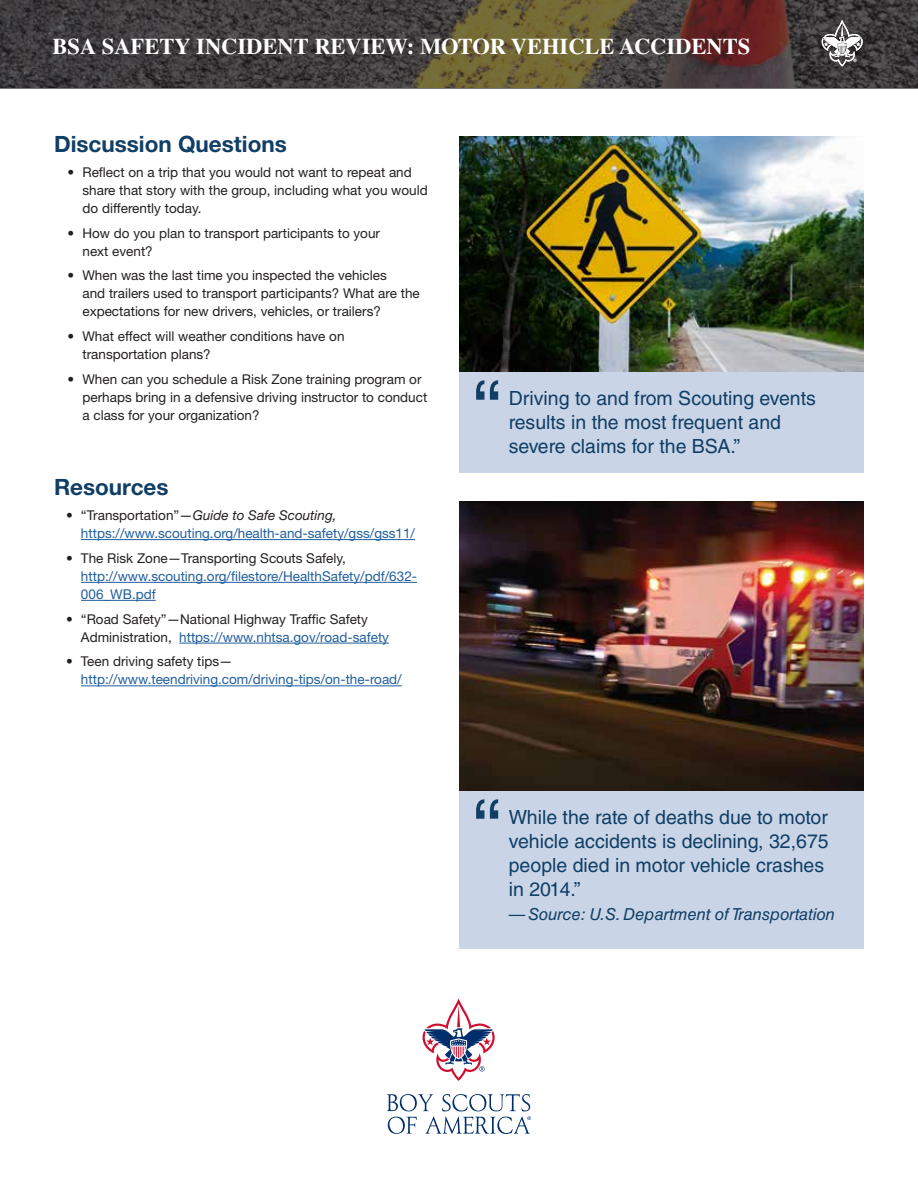
<style>
.page{position:relative;width:918px;height:1188px;background:#fff}
.page>*{position:absolute;margin:0;border:0;box-sizing:border-box;transform-origin:0 0}
.t1{font:75px "Helvetica Neue LT Std";color:#103e65}
.t2{font:700 22.5px "Times LT Std";color:#fff}
.t3{font:700 22.5px "Helvetica Neue LT Std";color:#103e65}
.t4{font:19.5px/24px "Helvetica LT Std";color:#103e65}
.t5{font:italic 16.5px "Helvetica LT Std";color:#103e65}
.t6{font:13.5px/18px "Helvetica Neue LT Std";color:#231f20}
.t7{font:13.5px/18px "Helvetica Neue LT Std";color:#215e9e}
.s1{color:#231f20}
.s2{font-style:italic;color:#231f20}
.s3{color:#215e9e}
.s4{font-style:normal}
</style>
<div class="page">
<hr style="left:81px;top:539px;width:334px;height:1px;background:#215e9e">
<hr style="left:81px;top:582px;width:336px;height:1px;background:#215e9e">
<hr style="left:81px;top:600px;width:75px;height:1px;background:#215e9e">
<hr style="left:179px;top:643px;width:210px;height:1px;background:#215e9e">
<hr style="left:81px;top:686px;width:321px;height:1px;background:#215e9e">
<svg style="left:423px;top:999px;width:72px;height:82px"></svg>
<svg style="left:387px;top:1094px;width:144px;height:40px"></svg>
<div style="left:459px;top:782px;width:405px;height:166px;background:#c9d5e7"></div>
<img style="left:459px;top:501px;width:405px;height:289px">
<svg style="left:0;top:0;width:918px;height:89px;background:#4b423a"></svg>
<svg style="left:822px;top:20px;width:41px;height:47px"></svg>
<div style="left:459px;top:370px;width:405px;height:102px;background:#c9d5e7"></div>
<img style="left:459px;top:136px;width:405px;height:236px">
<h2 class="t2" style="left:52px;top:33px;width:699px">BSA SAFETY INCIDENT REVIEW: MOTOR VEHICLE ACCIDENTS</h2>
<h2 class="t3" style="left:54px;top:130px;width:234px">Discussion Questions</h2>
<p class="t6" style="left:82px;top:163px;width:347px;text-indent:-15px">• Reflect on a trip that you would not want to repeat and share that story with the group, including what you would do differently today.</p>
<p class="t6" style="left:82px;top:224px;width:299px;text-indent:-15px">• How do you plan to transport participants to your next event?</p>
<p class="t6" style="left:82px;top:266px;width:339px;text-indent:-15px">• When was the last time you inspected the vehicles<br>and trailers used to transport participants? What are the expectations for new drivers, vehicles, or trailers?</p>
<p class="t6" style="left:82px;top:327px;width:264px;text-indent:-15px">• What effect will weather conditions have on transportation plans?</p>
<p class="t6" style="left:82px;top:370px;width:346px;text-indent:-15px">• When can you schedule a Risk Zone training program or perhaps bring in a defensive driving instructor to conduct a class for your organization?</p>
<h2 class="t3" style="left:54px;top:474px;width:116px">Resources</h2>
<p class="t7" style="left:81px;top:506px;width:336px;text-indent:-15px"><span class="s1">• “Transportation”—</span><span class="s2">Guide to Safe Scouting, </span>https://www.scouting.org/health-and-safety/gss/gss11/</p>
<p class="t6" style="left:66px;top:549px;width:282px">• The Risk Zone—Transporting Scouts Safely,</p>
<p class="t7" style="left:81px;top:567px;width:338px">http://www.scouting.org/filestore/HealthSafety/pdf/632-<br>006_WB.pdf</p>
<p class="t6" style="left:81px;top:610px;width:310px;text-indent:-15px">• “Road Safety”—National Highway Traffic Safety<br>Administration, <span class="s3">https://www.nhtsa.gov/road-safety</span></p>
<p class="t6" style="left:66px;top:652px;width:168px">• Teen driving safety tips—</p>
<p class="t7" style="left:81px;top:670px;width:322px">http://www.teendriving.com/driving-tips/on-the-road/</p>
<h1 class="t1" style="left:471px;top:363px;width:33px">“</h1>
<h3 class="t4" style="left:509px;top:386px;width:309px">Driving to and from Scouting events results in the most frequent and severe claims for the BSA.”</h3>
<h1 class="t1" style="left:471px;top:781px;width:33px">“</h1>
<h3 class="t4" style="left:509px;top:805px;width:321px">While the rate of deaths due to motor vehicle accidents is declining, 32,675 people died in motor vehicle crashes in 2014.”</h3>
<p class="t5" style="left:509px;top:905px;width:328px"><span class="s4">—</span> Source: U.S. Department of Transportation</p>
</div>
